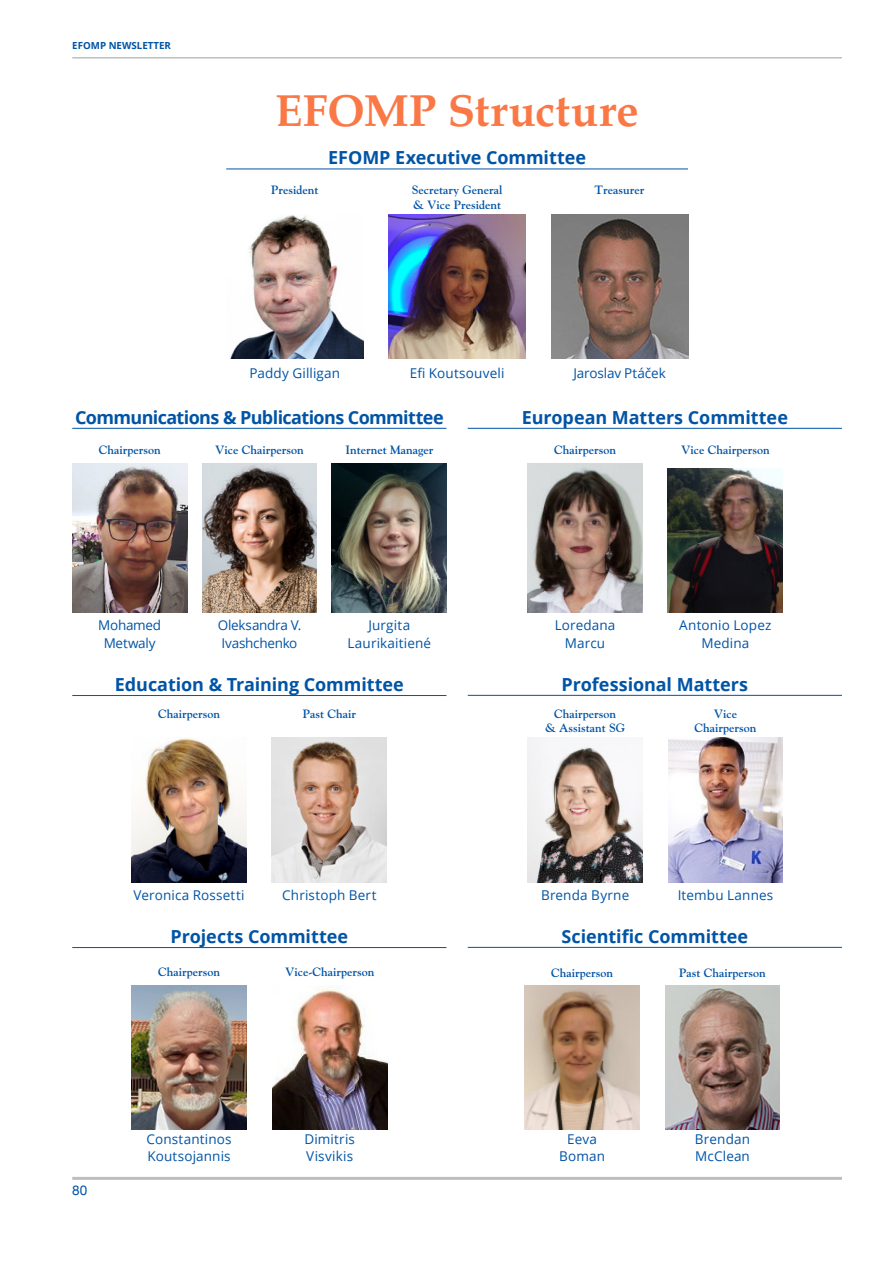
<style>
.page{position:relative;width:893px;height:1263px;background:#fff}
.page>*{position:absolute;margin:0;border:0;box-sizing:border-box;transform-origin:0 0}
.t1{font:700 45px "Palatino";letter-spacing:.005em;color:#fa7846}
.t2{font:700 18px "Open Sans";letter-spacing:-.005em;color:#0054a6}
.t3{font:700 18px "Open Sans";letter-spacing:-.035em;color:#0054a6}
.t4{font:13.5px/16.2px "Open Sans";letter-spacing:.01em;color:#0054a6;text-align:center}
.t5{font:13.5px/18px "Open Sans";letter-spacing:-.02em;color:#0054a6;text-align:center}
.t6{font:13.5px "Open Sans";letter-spacing:-.01em;color:#0054a6}
.t7{font:13.5px "Helvetica Neue";color:#0054a6}
.t8{font:700 12px/14.4px "Goudy MT Hel";color:#0054a6;text-align:center}
.t9{font:700 9.75px "Open Sans";color:#0054a6}
</style>
<div class="page">
<hr style="left:72px;top:1177px;width:770px;height:3px;background:#bcbec0">
<hr style="left:72px;top:57px;width:770px;height:2px;background:#bcbec0">
<hr style="left:72px;top:695px;width:374px;height:1px;background:#0054a6">
<hr style="left:468px;top:695px;width:374px;height:1px;background:#0054a6">
<img style="left:272px;top:738px;width:115px;height:144px">
<img style="left:528px;top:738px;width:115px;height:144px">
<img style="left:668px;top:738px;width:115px;height:144px">
<img style="left:132px;top:738px;width:114px;height:144px">
<hr style="left:72px;top:947px;width:374px;height:1px;background:#0054a6">
<hr style="left:468px;top:947px;width:374px;height:1px;background:#0054a6">
<img style="left:665px;top:986px;width:115px;height:143px">
<img style="left:525px;top:986px;width:115px;height:143px">
<img style="left:132px;top:985px;width:114px;height:144px">
<img style="left:272px;top:985px;width:115px;height:144px">
<hr style="left:226px;top:169px;width:462px;height:1px;background:#0054a6">
<img style="left:230px;top:215px;width:133px;height:143px">
<img style="left:389px;top:215px;width:137px;height:143px">
<img style="left:551px;top:215px;width:137px;height:143px">
<hr style="left:468px;top:428px;width:374px;height:1px;background:#0054a6">
<img style="left:668px;top:468px;width:115px;height:144px">
<img style="left:528px;top:463px;width:114px;height:149px">
<hr style="left:72px;top:428px;width:374px;height:1px;background:#0054a6">
<img style="left:332px;top:463px;width:115px;height:149px">
<img style="left:72px;top:464px;width:115px;height:148px">
<img style="left:202px;top:464px;width:115px;height:148px">
<p class="t9" style="left:72px;top:39px;width:100px">EFOMP NEWSLETTER</p>
<h1 class="t1" style="left:275px;top:72px;width:365px">EFOMP Structure</h1>
<p class="t8" style="left:271px;top:183px;width:49px">President</p>
<h2 class="t2" style="left:328px;top:145px;width:260px">EFOMP Executive Committee</h2>
<p class="t8" style="left:412px;top:183px;width:92px;text-align:left">Secretary General &amp; Vice President</p>
<p class="t8" style="left:595px;top:183px;width:51px">Treasurer</p>
<p class="t4" style="left:249px;top:365px;width:92px">Paddy Gilligan</p>
<p class="t4" style="left:410px;top:365px;width:96px">Efi Koutsouveli</p>
<h2 class="t3" style="left:75px;top:404px;width:370px">Communications &amp; Publications Committee</h2>
<p class="t8" style="left:345px;top:443px;width:89px">Internet Manager</p>
<p class="t8" style="left:99px;top:443px;width:64px">Chairperson</p>
<p class="t8" style="left:215px;top:443px;width:90px">Vice Chairperson</p>
<p class="t6" style="left:573px;top:364px;width:94px">Jaroslav Ptáček</p>
<h2 class="t2" style="left:522px;top:404px;width:268px">European Matters Committee</h2>
<p class="t8" style="left:554px;top:443px;width:64px">Chairperson</p>
<p class="t8" style="left:681px;top:443px;width:90px">Vice Chairperson</p>
<p class="t5" style="left:98px;top:616px;width:65px">Mohamed<br>Metwaly</p>
<p class="t5" style="left:218px;top:616px;width:85px;text-align:left">Oleksandra V.<br>Ivashchenko</p>
<p class="t4" style="left:347px;top:616px;width:85px;line-height:18px">Jurgita<br>Laurikaitiené</p>
<p class="t4" style="left:555px;top:616px;width:62px;line-height:18px">Loredana<br>Marcu</p>
<p class="t4" style="left:679px;top:616px;width:94px;line-height:18px">Antonio Lopez<br>Medina</p>
<h2 class="t2" style="left:115px;top:672px;width:291px">Education &amp; Training Committee</h2>
<h2 class="t2" style="left:562px;top:671px;width:188px">Professional Matters</h2>
<p class="t8" style="left:303px;top:707px;width:55px">Past Chair</p>
<p class="t8" style="left:545px;top:707px;width:82px">Chairperson<br>&amp; Assistant SG</p>
<p class="t8" style="left:694px;top:707px;width:64px">Vice<br>Chairperson</p>
<p class="t8" style="left:158px;top:707px;width:64px">Chairperson</p>
<p class="t4" style="left:134px;top:887px;width:112px">Veronica Rossetti</p>
<p class="t4" style="left:282px;top:887px;width:96px">Christoph Bert</p>
<p class="t4" style="left:541px;top:887px;width:90px">Brenda Byrne</p>
<p class="t4" style="left:678px;top:887px;width:97px">Itembu Lannes</p>
<h2 class="t2" style="left:171px;top:924px;width:179px">Projects Committee</h2>
<h2 class="t2" style="left:561px;top:923px;width:188px">Scientific Committee</h2>
<p class="t8" style="left:158px;top:965px;width:64px">Chairperson</p>
<p class="t8" style="left:551px;top:965px;width:64px">Chairperson</p>
<p class="t8" style="left:679px;top:965px;width:88px">Past Chairperson</p>
<p class="t8" style="left:285px;top:965px;width:91px">Vice-Chairperson</p>
<p class="t7" style="left:72px;top:1181px;width:17px">80</p>
<p class="t4" style="left:147px;top:1131px;width:87px;text-align:left">Constantinos<br>Koutsojannis</p>
<p class="t4" style="left:304px;top:1131px;width:52px;text-align:left">Dimitris<br>Visvikis</p>
<p class="t4" style="left:559px;top:1131px;width:47px">Eeva<br>Boman</p>
<p class="t4" style="left:695px;top:1131px;width:57px;text-align:left">Brendan<br>McClean</p>
</div>
